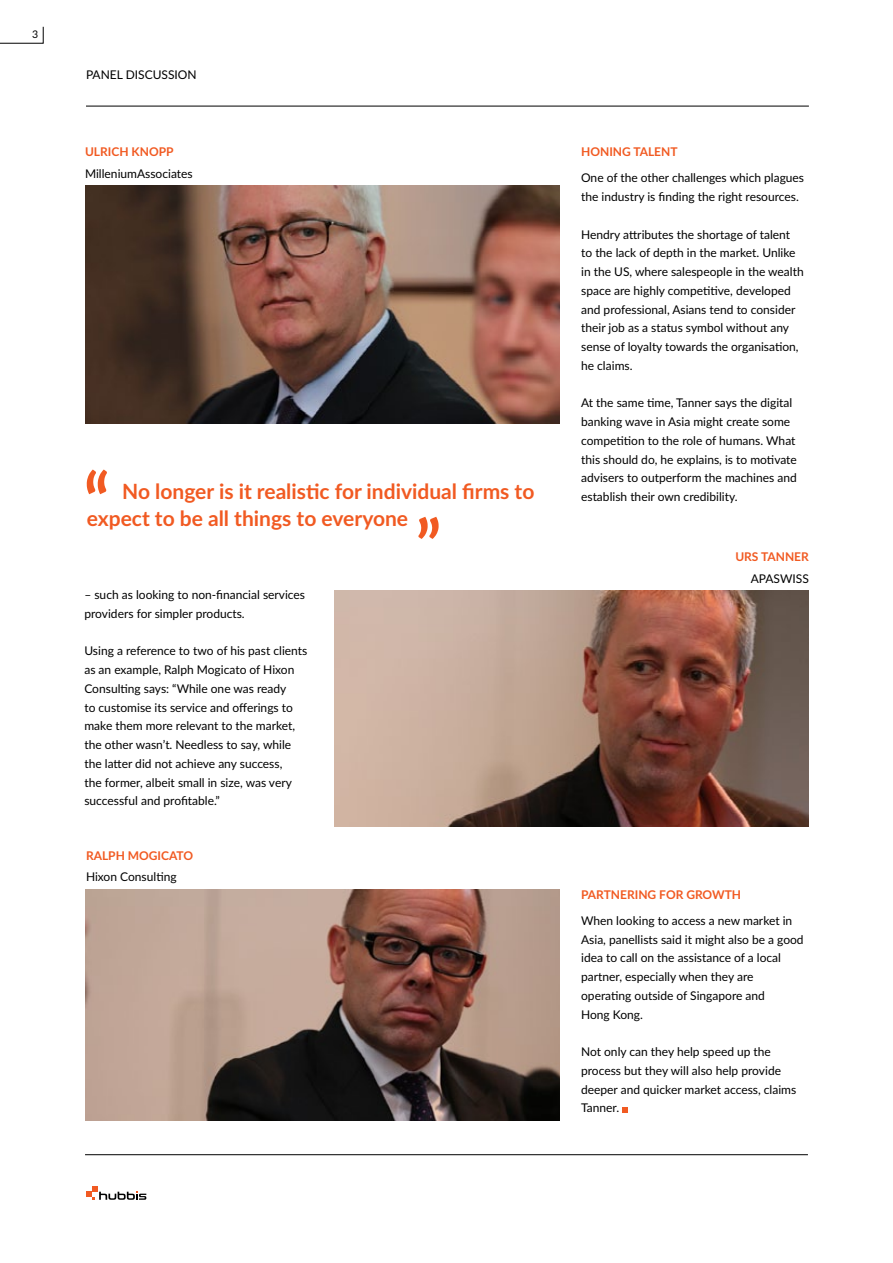
<style>
.page{position:relative;width:893px;height:1263px;background:#fff}
.page>*{position:absolute;margin:0;border:0;box-sizing:border-box;transform-origin:0 0}
.t1{font:700 21px "Lato";color:#f15a22}
.t2{font:12px/18.8px "Lato";color:#000}
.t3{font:700 12px "Lato";color:#f15a22}
.t4{font:10.5px "Lato";color:#000}
</style>
<div class="page">
<hr style="left:86px;top:106px;width:723px;height:1px;background:#000">
<svg style="left:86px;top:1186px;width:60px;height:14px"></svg>
<hr style="left:85px;top:1154px;width:723px;height:1px;background:#000">
<svg style="left:0;top:26px;width:44px;height:18px"></svg>
<img style="left:85px;top:186px;width:475px;height:238px">
<svg style="left:87px;top:469px;width:20px;height:25px"></svg>
<svg style="left:418px;top:517px;width:21px;height:22px"></svg>
<img style="left:334px;top:590px;width:475px;height:237px">
<img style="left:85px;top:889px;width:475px;height:232px">
<svg style="left:622px;top:1107px;width:6px;height:5px"></svg>
<p class="t4" style="left:32px;top:26px;width:8px">3</p>
<p class="t2" style="left:86px;top:65px;width:112px">PANEL DISCUSSION</p>
<p class="t3" style="left:581px;top:143px;width:61px">Hon ing talent</p>
<p class="t2" style="left:581px;top:168px;width:224px">One of the other challenges which plagues the industry is finding the right resources.</p>
<p class="t2" style="left:581px;top:224px;width:224px">Hendry attributes the shortage of talent to the lack of depth in the market. Unlike in the US, where salespeople in the wealth space are highly competitive, developed and professional, Asians tend to consider their job as a status symbol without any sense of loyalty towards the organisation, he claims.</p>
<p class="t2" style="left:581px;top:393px;width:217px">At the same time, Tanner says the digital banking wave in Asia might create some competition to the role of humans. What this should do, he explains, is to motivate advisers to outperform the machines and</p>
<p class="t3" style="left:85px;top:143px;width:82px">Ulrich Knopp</p>
<p class="t2" style="left:85px;top:164px;width:109px">MilleniumAssociates</p>
<h1 class="t1" style="left:122px;top:476px;width:414px">No longer is it realistic for individual firms to</h1>
<p class="t2" style="left:581px;top:487px;width:158px">establish their own credibility.</p>
<h1 class="t1" style="left:87px;top:503px;width:323px">expect to be all things to everyone</h1>
<p class="t3" style="left:735px;top:547px;width:42px">Urs Tanner</p>
<p class="t2" style="left:751px;top:568px;width:60px">APASWISS</p>
<p class="t2" style="left:84px;top:585px;width:222px">– such as looking to non-financial services providers for simpler products.</p>
<p class="t2" style="left:84px;top:641px;width:224px">Using a reference to two of his past clients as an example, Ralph Mogicato of Hixon Consulting says: “While one was ready<br>to customise its service and offerings to make them more relevant to the market, the other wasn’t. Needless to say, while the latter did not achieve any success,<br>the former, albeit small in size, was very successful and profitable.”</p>
<p class="t3" style="left:86px;top:846px;width:17px">Ralph</p>
<p class="t3" style="left:128px;top:846px;width:67px">Mogicato</p>
<p class="t2" style="left:86px;top:867px;width:92px">Hixon Consulting</p>
<p class="t3" style="left:581px;top:885px;width:16px">Partner</p>
<p class="t3" style="left:635px;top:885px;width:99px">ing for growth</p>
<p class="t2" style="left:581px;top:911px;width:224px">When looking to access a new market in Asia, panellists said it might also be a good idea to call on the assistance of a local partner, especially when they are operating outside of Singapore and<br>Hong Kong.</p>
<p class="t2" style="left:581px;top:1042px;width:217px">Not only can they help speed up the process but they will also help provide deeper and quicker market access, claims<br>Tanner.</p>
</div>
